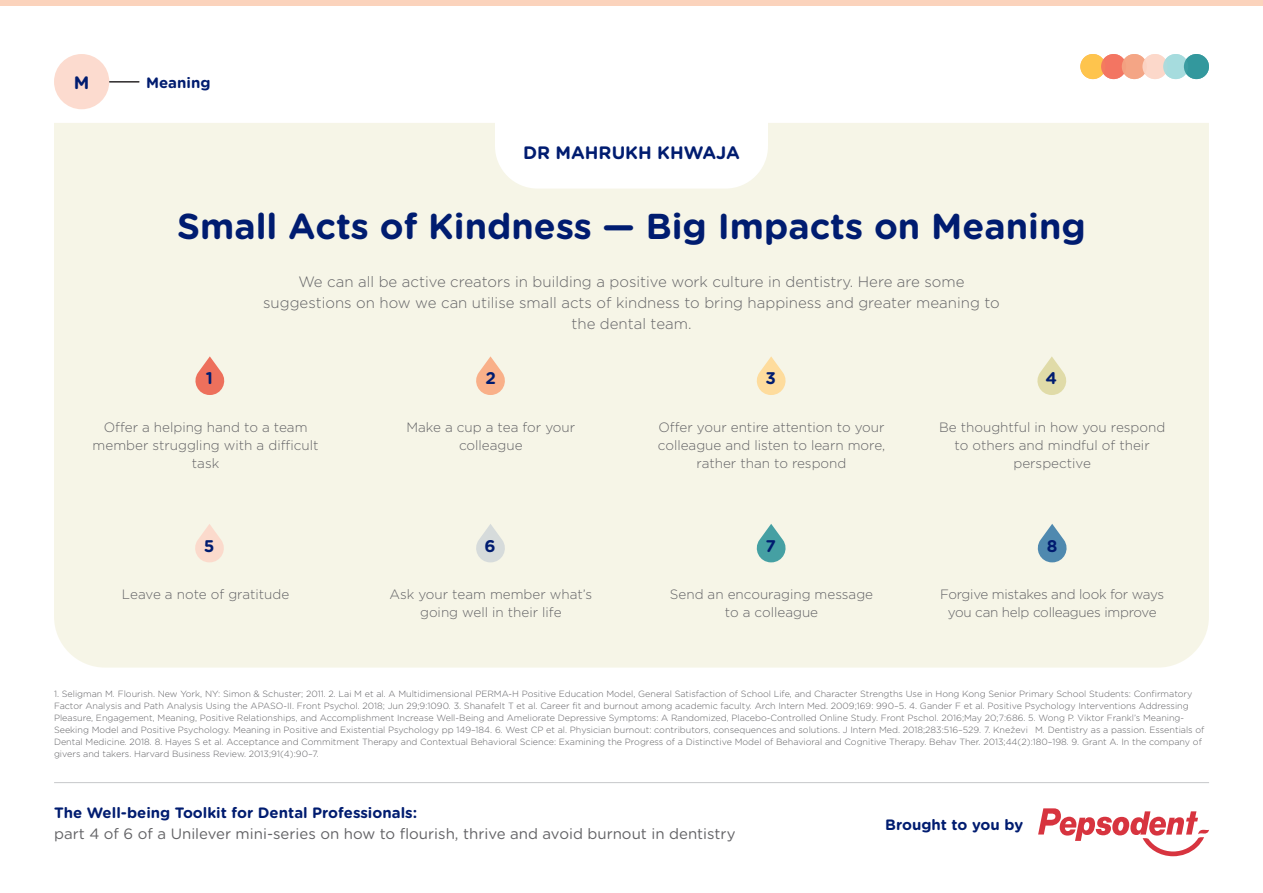
<style>
.page{position:relative;width:1263px;height:893px;background:#fff}
.page>*{position:absolute;margin:0;border:0;box-sizing:border-box;transform-origin:0 0}
.t1{font:700 36px "Gotham Rounded";color:#001c70}
.t2{font:700 18px "Gotham Rounded";color:#001c70}
.t3{font:700 16.8px "Gotham Rounded";color:#001c70}
.t4{font:300 15px/21px "Gotham HTF";color:#636366;text-align:center}
.t5{font:15px "Gotham Rounded";color:#636366}
.t6{font:700 15px "Gotham Rounded";color:#001c70}
.t7{font:300 13.5px/18px "Gotham HTF";color:#636366;text-align:center}
.t8{font:300 13.5px/18px "Gotham HTF";letter-spacing:-.02em;color:#636366;text-align:center}
.t9{font:300 9px/12px "Gotham HTF";color:#636366}
</style>
<div class="page">
<hr style="left:54px;top:782px;width:1155px;height:1px;background:#c7c8ca">
<div style="left:54px;top:54px;width:55px;height:55px;background:#fcd8ca;border-radius:50%"></div>
<div style="left:0;top:0;width:1263px;height:6px;background:#fbd3bc"></div>
<hr style="left:109px;top:82px;width:30px;height:1px;background:#231f20">
<div style="left:1080px;top:54px;width:25px;height:25px;background:#ffc74f;border-radius:50%"></div>
<div style="left:1101px;top:54px;width:25px;height:25px;background:#f37461;border-radius:50%"></div>
<div style="left:1122px;top:54px;width:25px;height:25px;background:#f4a584;border-radius:50%"></div>
<div style="left:1142px;top:54px;width:25px;height:25px;background:#fcd8ca;border-radius:50%"></div>
<div style="left:1163px;top:54px;width:25px;height:25px;background:#a6dcde;border-radius:50%"></div>
<div style="left:1184px;top:54px;width:25px;height:25px;background:#31979c;border-radius:50%"></div>
<svg style="left:1038px;top:808px;width:171px;height:48px"></svg>
<div style="left:54px;top:123px;width:1155px;height:545px;background:#f6f5e7"></div>
<div style="left:495px;top:78px;width:273px;height:111px;background:#fff;border-radius:43px"></div>
<svg style="left:191px;top:356px;width:37px;height:39px"></svg>
<svg style="left:472px;top:524px;width:37px;height:38px"></svg>
<svg style="left:194px;top:524px;width:31px;height:38px"></svg>
<svg style="left:1036px;top:356px;width:32px;height:39px"></svg>
<svg style="left:472px;top:356px;width:37px;height:39px"></svg>
<svg style="left:755px;top:524px;width:32px;height:38px"></svg>
<svg style="left:753px;top:356px;width:37px;height:39px"></svg>
<svg style="left:1034px;top:524px;width:37px;height:38px"></svg>
<h2 class="t2" style="left:74px;top:69px;width:17px">M</h2>
<h3 class="t6" style="left:146px;top:71px;width:66px">Meaning</h3>
<p class="t2" style="left:523px;top:140px;width:218px">DR MAHRUKH KHWAJA</p>
<p class="t1" style="left:177px;top:200px;width:910px">Small Acts of Kindness — Big Impacts on Meaning</p>
<p class="t4" style="left:263px;top:271px;width:738px">We can all be active creators in building a positive work culture in dentistry. Here are some suggestions on how we can utilise small acts of kindness to bring happiness and greater meaning to the dental team.</p>
<p class="t3" style="left:206px;top:366px;width:9px">1</p>
<p class="t7" style="left:93px;top:418px;width:227px">Offer a helping hand to a team member struggling with a difficult task</p>
<p class="t3" style="left:486px;top:366px;width:12px">2</p>
<p class="t7" style="left:406px;top:418px;width:170px">Make a cup a tea for your colleague</p>
<p class="t3" style="left:765px;top:366px;width:12px">3</p>
<p class="t7" style="left:658px;top:418px;width:229px">Offer your entire attention to your colleague and listen to learn more, rather than to respond</p>
<p class="t3" style="left:1045px;top:366px;width:13px">4</p>
<p class="t7" style="left:939px;top:418px;width:228px">Be thoughtful in how you respond to others and mindful of their perspective</p>
<p class="t3" style="left:204px;top:533px;width:12px">5</p>
<p class="t3" style="left:484px;top:533px;width:13px">6</p>
<p class="t7" style="left:122px;top:585px;width:169px">Leave a note of gratitude</p>
<p class="t7" style="left:389px;top:585px;width:204px">Ask your team member what’s going well in their life</p>
<p class="t3" style="left:765px;top:533px;width:12px">7</p>
<p class="t7" style="left:670px;top:585px;width:205px">Send an encouraging message</p>
<p class="t7" style="left:725px;top:603px;width:95px">to a colleague</p>
<p class="t3" style="left:1047px;top:533px;width:12px">8</p>
<p class="t8" style="left:940px;top:585px;width:226px">Forgive mistakes and look for ways you can help colleagues improve</p>
<p class="t9" style="left:54px;top:687px;width:1152px">1. Seligman M. Flourish. New York, NY: Simon &amp; Schuster; 2011. 2. Lai M et al. A Multidimensional PERMA-H Positive Education Model, General Satisfaction of School Life, and Character Strengths Use in Hong Kong Senior Primary School Students: Confirmatory Factor Analysis and Path Analysis Using the APASO-II. Front Psychol. 2018; Jun 29;9:1090. 3. Shanafelt T et al. Career fit and burnout among academic faculty. Arch Intern Med. 2009;169: 990–5. 4. Gander F et al. Positive Psychology Interventions Addressing Pleasure, Engagement, Meaning, Positive Relationships, and Accomplishment Increase Well-Being and Ameliorate Depressive Symptoms: A Randomized, Placebo-Controlled Online Study. Front Pschol. 2016;May 20;7:686. 5. Wong P. Viktor Frankl’s Meaning-Seeking Model and Positive Psychology. Meaning in Positive and Existential Psychology pp 149–184. 6. West CP et al. Physician burnout: contributors, consequences and solutions. J Intern Med. 2018;283:516–529. 7. Knežević M. Dentistry as a passion. Essentials of Dental Medicine. 2018. 8. Hayes S et al. Acceptance and Commitment Therapy and Contextual Behavioral Science: Examining the Progress of a Distinctive Model of Behavioral and Cognitive Therapy. Behav Ther. 2013;44(2):180–198. 9. Grant A. In the company of givers and takers. Harvard Business Review. 2013;91(4):90–7.</p>
<h3 class="t6" style="left:54px;top:802px;width:365px">The Well-being Toolkit for Dental Professionals:</h3>
<h3 class="t5" style="left:54px;top:824px;width:683px">part 4 of 6 of a Unilever mini-series on how to flourish, thrive and avoid burnout in dentistry</h3>
<h3 class="t6" style="left:885px;top:813px;width:139px">Brought to you by</h3>
</div>
